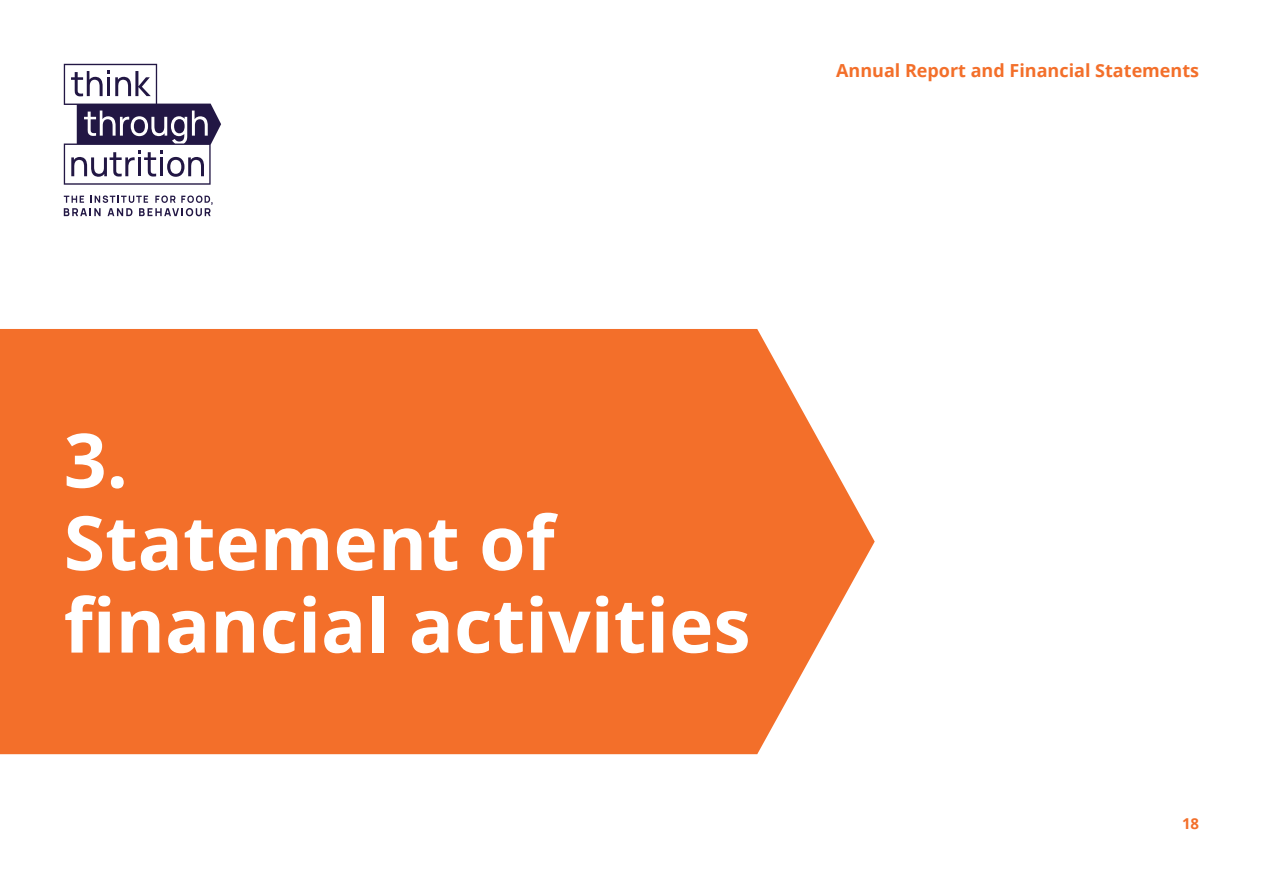
<style>
.page{position:relative;width:1263px;height:893px;background:#fff}
.page>*{position:absolute;margin:0;border:0;box-sizing:border-box;transform-origin:0 0}
.t1{font:700 75px/82.5px "Open Sans";color:#fff}
.t2{font:700 18px "Open Sans";color:#f36f2a}
.t3{font:700 15px "Open Sans";color:#f36f2a}
</style>
<div class="page">
<div style="left:0;top:329px;width:875px;height:425px;background:#f36f2a"></div>
<svg style="left:64px;top:64px;width:157px;height:121px"></svg>
<svg style="left:64px;top:195px;width:149px;height:21px"></svg>
<p class="t2" style="left:836px;top:64px;width:365px">Annual Report and Financial Statements</p>
<h1 class="t1" style="left:64px;top:427px;width:688px">3.<br>Statement of financial activities</h1>
<p class="t3" style="left:1182px;top:818px;width:19px">18</p>
</div>
